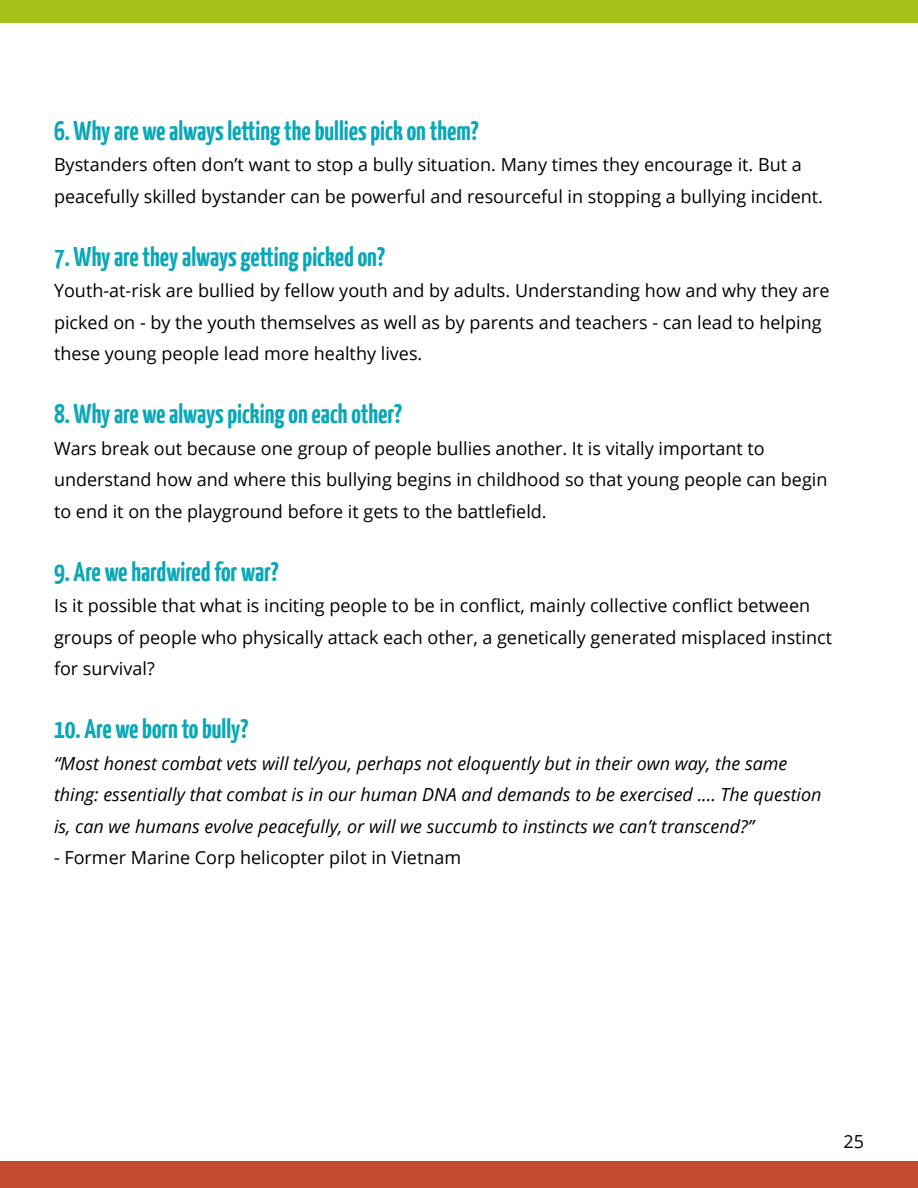
<style>
.page{position:relative;width:918px;height:1188px;background:#fff}
.page>*{position:absolute;margin:0;border:0;box-sizing:border-box;transform-origin:0 0}
.t1{font:700 27px "Yanone Kaffeesatz";color:#0aa7b8}
.t2{font:18px/31.5px "Open Sans";color:#000}
.t3{font:italic 18px/31.5px "Open Sans";color:#000}
</style>
<div class="page">
<div style="left:0;top:0;width:918px;height:22px;background:#a6c01a"></div>
<div style="left:0;top:1161px;width:918px;height:27px;background:#c44b30"></div>
<h1 class="t1" style="left:54px;top:114px;width:426px">6. Why are we always letting the bullies pick on them?</h1>
<p class="t2" style="left:54px;top:149px;width:771px">Bystanders often don’t want to stop a bully situation. Many times they encourage it. But a peacefully skilled bystander can be powerful and resourceful in stopping a bullying incident.</p>
<h1 class="t1" style="left:54px;top:240px;width:332px">7. Why are they always getting picked on?</h1>
<p class="t2" style="left:54px;top:275px;width:777px">Youth-at-risk are bullied by fellow youth and by adults. Understanding how and why they are picked on - by the youth themselves as well as by parents and teachers - can lead to helping these young people lead more healthy lives.</p>
<h1 class="t1" style="left:54px;top:397px;width:350px">8. Why are we always picking on each other?</h1>
<p class="t2" style="left:54px;top:432px;width:775px">Wars break out because one group of people bullies another. It is vitally important to understand how and where this bullying begins in childhood so that young people can begin to end it on the playground before it gets to the battlefield.</p>
<h1 class="t1" style="left:54px;top:555px;width:226px">9. Are we hardwired for war?</h1>
<p class="t2" style="left:54px;top:590px;width:780px">Is it possible that what is inciting people to be in conflict, mainly collective conflict between groups of people who physically attack each other, a genetically generated misplaced instinct for survival?</p>
<h1 class="t1" style="left:54px;top:712px;width:196px">10. Are we born to bully?</h1>
<p class="t3" style="left:54px;top:747px;width:769px">“Most honest combat vets will tel/you, perhaps not eloquently but in their own way, the same thing: essentially that combat is in our human DNA and demands to be exercised .... The question is, can we humans evolve peacefully, or will we succumb to instincts we can’t transcend?”</p>
<p class="t2" style="left:54px;top:842px;width:409px">- Former Marine Corp helicopter pilot in Vietnam</p>
<p class="t2" style="left:843px;top:1125px;width:22px">25</p>
</div>
